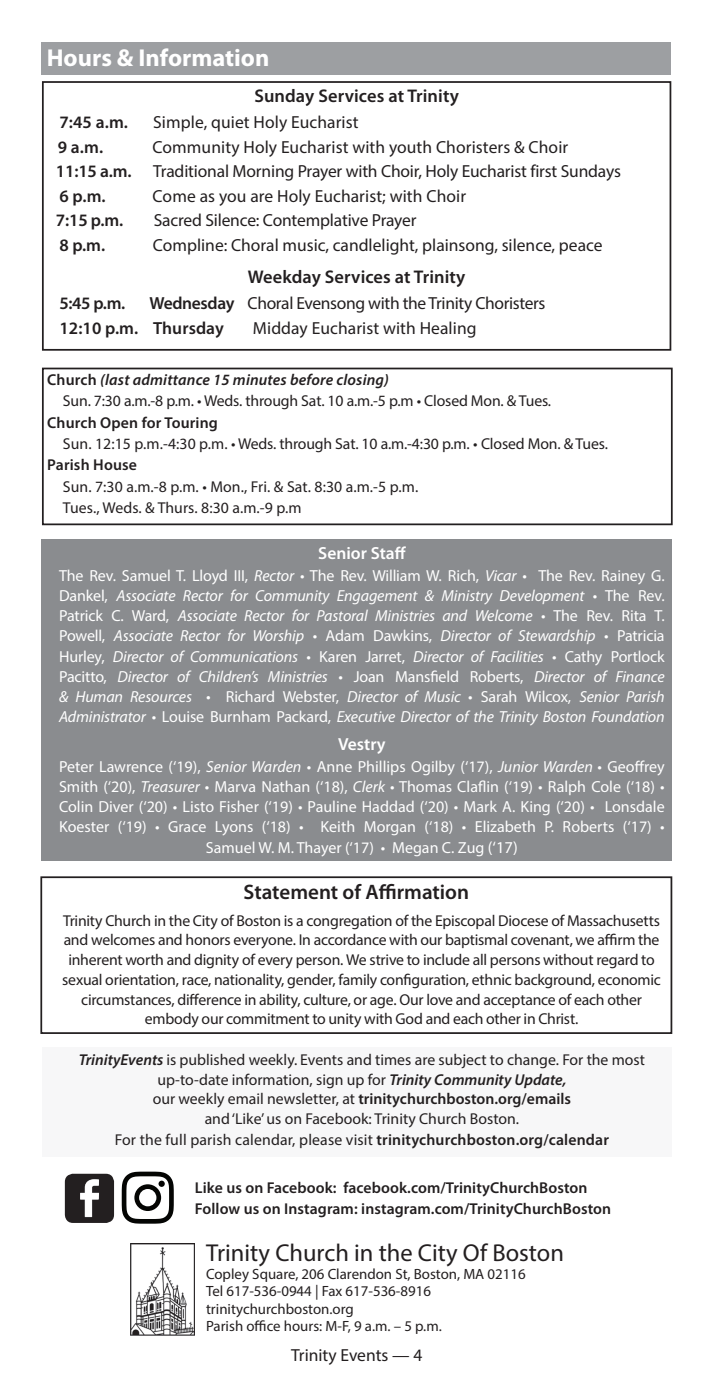
<style>
.page{position:relative;width:714px;height:1386px;background:#fff}
.page>*{position:absolute;margin:0;border:0;box-sizing:border-box;transform-origin:0 0}
.Grey_header_box_text{font:24.5px "Myriad Pro";color:#231f20}
.Event_Section_Header{font:700 24.5px "Myriad Pro";color:#fff}
.Event_Title_Myriad{font:600 21px "Myriad Pro";color:#231f20}
.Event_Title_Myriad-2{font:600 18.38px "Myriad Pro";letter-spacing:.005em;color:#231f20}
.Event_Title_Myriad-3{font:17.5px "Myriad Pro";color:#231f20}
.Event_Title_Myriad-4{font:600 17.5px "Myriad Pro";letter-spacing:.005em;color:#231f20}
.Event_Title_Myriad-5{font:17.5px "Myriad Pro";letter-spacing:-.02em;color:#231f20}
.Body_Copy_Myriad{font:600 17.5px "Myriad Pro";color:#fff}
.Body_Copy_Myriad-2{font:italic 15.92px/20.1px "Myriad Pro";letter-spacing:-.01em;color:#fff;text-align:justify}
.Body_Copy_Myriad-3{font:15.92px/20.3px "Myriad Pro";color:#fff;text-align:center}
.Body_Copy_Myriad-4{font:15.75px/19.8px "Myriad Pro";letter-spacing:-.015em;color:#231f20;text-align:center}
.Body_Copy_Myriad-5{font:600 15.75px "Myriad Pro";letter-spacing:.005em;color:#231f20}
.Body_Copy_Myriad-6{font:15.75px "Myriad Pro";letter-spacing:.005em;color:#231f20}
.Body_Copy_Myriad-7{font:15.75px "Myriad Pro";letter-spacing:.01em;color:#231f20}
.Body_Copy_Myriad-8{font:italic 600 15.75px "Myriad Pro";letter-spacing:.01em;color:#231f20}
.Grey_header_box_text-2{font:14.88px "Myriad Pro";color:#231f20}
.s1{font-weight:600}
.s2{font-style:normal}
.s3{font-style:italic}
.s4{font-size:16.62px}
.s5{font-weight:600;font-style:italic}
</style>
<div class="page">
<div style="left:42px;top:539px;width:630px;height:322px;background:#8a8c8f"></div>
<div style="left:40px;top:876px;width:632px;height:158px;border:2px solid #231f20"></div>
<img style="left:131px;top:1243px;width:64px;height:93px">
<div style="left:42px;top:368px;width:631px;height:157px;border:2px solid #231f20"></div>
<div style="left:42px;top:42px;width:629px;height:33px;background:#9d9fa2"></div>
<div style="left:42px;top:81px;width:629px;height:270px;border:2px solid #231f20"></div>
<img style="left:65px;top:1174px;width:49px;height:49px">
<svg style="left:122px;top:1172px;width:52px;height:52px"></svg>
<div style="left:42px;top:1048px;width:629px;height:109px;background:#f7f7f8"></div>
<p class="Event_Section_Header" style="left:47px;top:41px;width:224px">Hours &amp; Information</p>
<p class="Event_Title_Myriad-2" style="left:254px;top:84px;width:206px">Sunday Services at Trinity</p>
<p class="Event_Title_Myriad-4" style="left:59px;top:111px;width:70px">7:45 a.m.</p>
<p class="Event_Title_Myriad-3" style="left:153px;top:112px;width:207px">Simple, quiet Holy Eucharist</p>
<p class="Event_Title_Myriad-4" style="left:58px;top:136px;width:47px">9 a.m.</p>
<p class="Event_Title_Myriad-3" style="left:153px;top:136px;width:417px">Community Holy Eucharist with youth Choristers &amp; Choir</p>
<p class="Event_Title_Myriad-3" style="left:56px;top:161px;width:566px"><span class="s1">11:15 a.m.</span> Traditional Morning Prayer with Choir, Holy Eucharist first Sundays</p>
<p class="Event_Title_Myriad-4" style="left:59px;top:185px;width:48px">6 p.m.</p>
<p class="Event_Title_Myriad-3" style="left:153px;top:185px;width:315px">Come as you are Holy Eucharist; with Choir</p>
<p class="Event_Title_Myriad-4" style="left:56px;top:209px;width:69px">7:15 p.m.</p>
<p class="Event_Title_Myriad-3" style="left:154px;top:210px;width:264px">Sacred Silence: Contemplative Prayer</p>
<p class="Event_Title_Myriad-4" style="left:59px;top:234px;width:47px">8 p.m.</p>
<p class="Event_Title_Myriad-3" style="left:153px;top:234px;width:451px">Compline: Choral music, candlelight, plainsong, silence, peace</p>
<p class="Event_Title_Myriad-2" style="left:248px;top:265px;width:219px">Weekday Services at Trinity</p>
<p class="Event_Title_Myriad-4" style="left:59px;top:292px;width:67px">5:45 p.m.</p>
<p class="Event_Title_Myriad-5" style="left:150px;top:293px;width:397px"><span class="s1">Wednesday</span> Choral Evensong with the Trinity Choristers</p>
<p class="Event_Title_Myriad-4" style="left:59px;top:317px;width:166px">12:10 p.m. Thursday</p>
<p class="Event_Title_Myriad-3" style="left:253px;top:317px;width:225px">Midday Eucharist with Healing</p>
<p class="Body_Copy_Myriad-8" style="left:47px;top:369px;width:343px"><span class="s2">Church</span> (last admittance 15 minutes before closing)</p>
<p class="Body_Copy_Myriad-4" style="left:63px;top:391px;width:490px">Sun. 7:30 a.m.-8 p.m. • Weds. through Sat. 10 a.m.-5 p.m • Closed Mon. &amp; Tues.</p>
<p class="Body_Copy_Myriad-5" style="left:47px;top:412px;width:172px">Church Open for Touring</p>
<p class="Body_Copy_Myriad-4" style="left:63px;top:434px;width:546px">Sun. 12:15 p.m.-4:30 p.m. • Weds. through Sat. 10 a.m.-4:30 p.m. • Closed Mon. &amp; Tues.</p>
<p class="Body_Copy_Myriad-5" style="left:47px;top:455px;width:91px">Parish House</p>
<p class="Body_Copy_Myriad-6" style="left:63px;top:477px;width:357px">Sun. 7:30 a.m.-8 p.m. • Mon., Fri. &amp; Sat. 8:30 a.m.-5 p.m.</p>
<p class="Body_Copy_Myriad-6" style="left:63px;top:498px;width:240px">Tues., Weds. &amp; Thurs. 8:30 a.m.-9 p.m</p>
<p class="Body_Copy_Myriad" style="left:318px;top:542px;width:89px">Senior Staff</p>
<p class="Body_Copy_Myriad-2" style="left:59px;top:565px;width:607px"><span class="s2">The Rev. Samuel T. Lloyd III,</span> Rector <span class="s2">• The Rev. William W. Rich,</span> Vicar <span class="s2">• The Rev. Rainey G.<br>Dankel,</span> Associate Rector for Community Engagement &amp; Ministry Development <span class="s2">• The Rev.<br>Patrick C. Ward,</span> Associate Rector for Pastoral Ministries and Welcome <span class="s2">• The Rev. Rita T.<br>Powell,</span> Associate Rector for Worship <span class="s2">• Adam Dawkins,</span> Director of Stewardship <span class="s2">• Patricia Hurley,</span> Director of Communications <span class="s2">• Karen Jarret,</span> Director of Facilities <span class="s2">• Cathy Portlock Pacitto,</span> Director of Children’s Ministries <span class="s2">• Joan Mansfield Roberts,</span> Director of Finance &amp; Human Resources • <span class="s2">Richard Webster,</span> Director of Music <span class="s2">• Sarah Wilcox,</span> Senior Parish Administrator <span class="s2">• Louise Burnham Packard,</span> Executive Director of the Trinity Boston Foundation</p>
<p class="Body_Copy_Myriad" style="left:338px;top:733px;width:49px">Vestry</p>
<p class="Body_Copy_Myriad-3" style="left:59px;top:756px;width:607px">Peter Lawrence (‘19), <span class="s3">Senior Warden</span> • Anne Phillips Ogilby (‘17), <span class="s3">Junior Warden</span> • Geoffrey Smith (‘20), <span class="s3">Treasurer</span> • Marva Nathan (‘18), <span class="s3">Clerk</span> • Thomas Claflin (‘19) • Ralph Cole (‘18) • Colin Diver (‘20) • Listo Fisher (‘19) • Pauline Haddad (‘20) • Mark A. King (‘20) • Lonsdale Koester (‘19) • Grace Lyons (‘18) • Keith Morgan (‘18) • Elizabeth P. Roberts (‘17) • Samuel W. M. Thayer (‘17) • Megan C. Zug <span class="s4">(‘17)</span></p>
<p class="Event_Title_Myriad" style="left:244px;top:879px;width:227px">Statement of Affirmation</p>
<p class="Body_Copy_Myriad-4" style="left:62px;top:910px;width:600px">Trinity Church in the City of Boston is a congregation of the Episcopal Diocese of Massachusetts and welcomes and honors everyone. In accordance with our baptismal covenant, we affirm the inherent worth and dignity of every person. We strive to include all persons without regard to sexual orientation, race, nationality, gender, family configuration, ethnic background, economic circumstances, difference in ability, culture, or age. Our love and acceptance of each other embody our commitment to unity with God and each other in Christ.</p>
<p class="Body_Copy_Myriad-4" style="left:79px;top:1049px;width:568px"><span class="s5">TrinityEvents</span> is published weekly. Events and times are subject to change. For the most up-to-date information, sign up for <span class="s5">Trinity Community Update,<br></span>our weekly email newsletter, at <span class="s1">trinitychurchboston.org/emails<br></span>and ‘Like’ us on Facebook: Trinity Church Boston.</p>
<p class="Body_Copy_Myriad-7" style="left:115px;top:1130px;width:496px">For the full parish calendar, please visit <span class="s1">trinitychurchboston.org/calendar</span></p>
<p class="Body_Copy_Myriad-5" style="left:195px;top:1178px;width:394px">Like us on Facebook: facebook.com/TrinityChurchBoston</p>
<p class="Body_Copy_Myriad-5" style="left:195px;top:1198px;width:418px">Follow us on Instagram: instagram.com/TrinityChurchBoston</p>
<p class="Grey_header_box_text" style="left:206px;top:1238px;width:359px">Trinity Church in the City Of Boston</p>
<p class="Grey_header_box_text-2" style="left:206px;top:1265px;width:321px">Copley Square, 206 Clarendon St, Boston, MA 02116</p>
<p class="Grey_header_box_text-2" style="left:206px;top:1282px;width:226px">Tel 617-536-0944 | Fax 617-536-8916</p>
<p class="Grey_header_box_text-2" style="left:206px;top:1300px;width:149px">trinitychurchboston.org</p>
<p class="Grey_header_box_text-2" style="left:206px;top:1317px;width:237px">Parish office hours: M-F, 9 a.m. – 5 p.m.</p>
<p class="Event_Title_Myriad-3" style="left:291px;top:1344px;width:133px">Trinity Events — 4</p>
</div>
